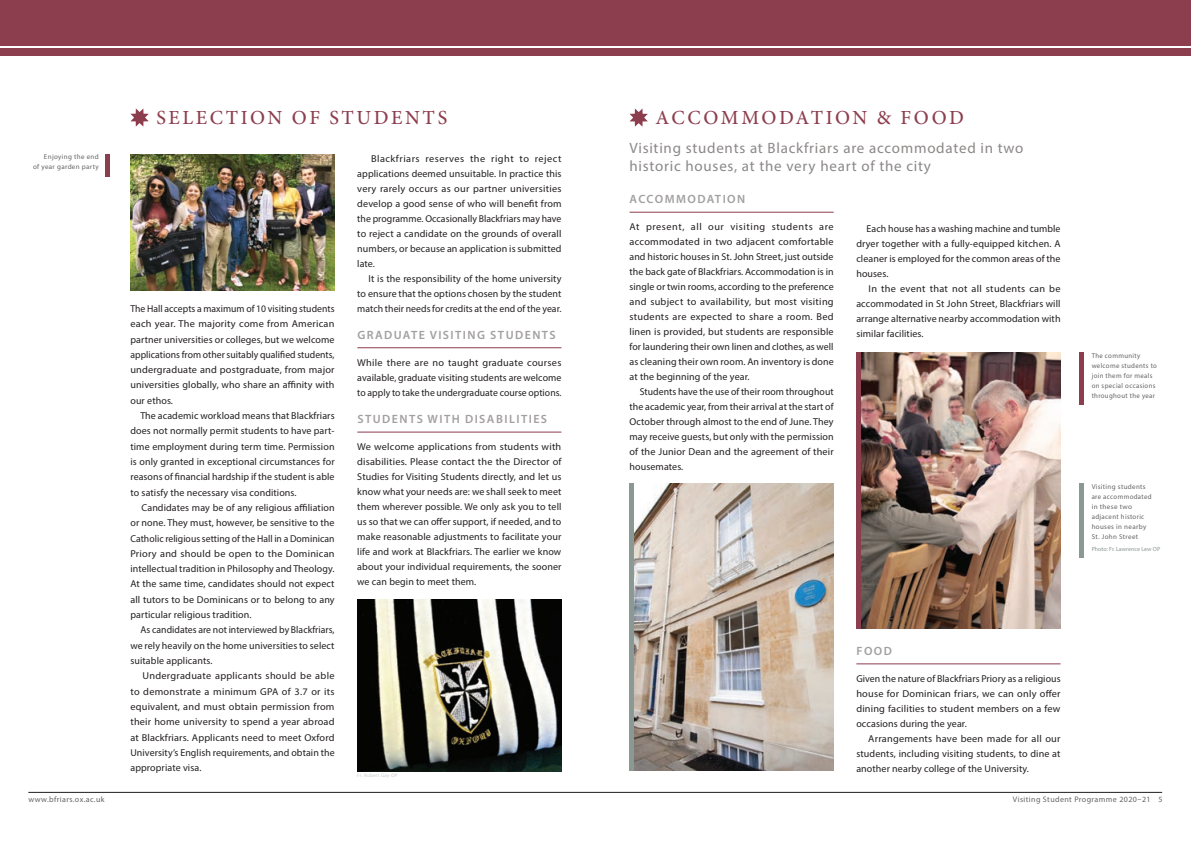
<style>
.page{position:relative;width:1191px;height:842px;background:#fff}
.page>*{position:absolute;margin:0;border:0;box-sizing:border-box;transform-origin:0 0}
.t1{font:500 20px "Minion Pro";letter-spacing:.13em;color:#8d3e4e}
.t2{font:15px/18px "Myriad Pro";letter-spacing:.05em;color:#8c8888}
.t3{font:600 12px "Myriad Pro";letter-spacing:.12em;color:#a29f9f}
.t4{font:10px/15px "Myriad Pro";letter-spacing:.01em;color:#231f20;text-align:justify}
.t5{font:8px "Myriad Pro";letter-spacing:.05em;color:#636366}
.t6{font:7px/10px "Myriad Pro";letter-spacing:.05em;color:#636366}
.t7{font:6px "Myriad Pro";color:#8a9993}
.t8{font:5px "Myriad Pro";letter-spacing:.05em;color:#c7c8ca}
</style>
<div class="page">
<hr style="left:357px;top:348px;width:204px;height:1px;background:#8d3e4e">
<hr style="left:357px;top:432px;width:204px;height:1px;background:#8d3e4e">
<img style="left:130px;top:154px;width:204px;height:136px">
<img style="left:357px;top:599px;width:204px;height:172px">
<div style="left:0;top:0;width:609px;height:45px;background:#8d3e4e"></div>
<div style="left:0;top:48px;width:609px;height:8px;background:#8d3e4e"></div>
<svg style="left:130px;top:108px;width:19px;height:19px"></svg>
<hr style="left:28px;top:792px;width:1134px;height:1px;background:#231f20">
<div style="left:582px;top:0;width:609px;height:45px;background:#8d3e4e"></div>
<div style="left:581px;top:48px;width:610px;height:8px;background:#8d3e4e"></div>
<svg style="left:629px;top:108px;width:19px;height:19px"></svg>
<hr style="left:629px;top:212px;width:204px;height:1px;background:#8d3e4e">
<div style="left:1079px;top:483px;width:5px;height:75px;background:#8a9993"></div>
<img style="left:860px;top:352px;width:200px;height:276px">
<hr style="left:856px;top:352px;width:4px;height:276px;background:#8d3e4e">
<div style="left:1079px;top:352px;width:5px;height:53px;background:#8d3e4e"></div>
<hr style="left:856px;top:664px;width:204px;height:1px;background:#8d3e4e">
<img style="left:634px;top:483px;width:199px;height:287px">
<div style="left:629px;top:483px;width:5px;height:287px;background:#8a9993"></div>
<hr style="left:106px;top:154px;width:4px;height:22px;background:#8d3e4e">
<p class="t6" style="left:33px;top:152px;width:67px;text-align:right">Enjoying the end<br>of year garden party</p>
<p class="t5" style="left:28px;top:795px;width:78px">www.bfriars.ox.ac.uk</p>
<h1 class="t1" style="left:156px;top:105px;width:292px">SELECTION OF STUDENTS</h1>
<p class="t4" style="left:130px;top:301px;width:206px;line-height:15.3px">The Hall accepts a maximum of 10 visiting students each year. The majority come from American partner universities or colleges, but we welcome applications from other suitably qualified students, undergraduate and postgraduate, from major universities globally, who share an affinity with our ethos.</p>
<p class="t4" style="left:130px;top:408px;width:206px;line-height:15.3px;text-indent:10px">The academic workload means that Blackfriars does not normally permit students to have part&shy;time employment during term time. Permission is only granted in exceptional circumstances for reasons of financial hardship if the student is able to satisfy the necessary visa conditions.</p>
<p class="t4" style="left:130px;top:500px;width:206px;line-height:15.3px;text-indent:11px">Candidates may be of any religious affiliation or none. They must, however, be sensitive to the Catholic religious setting of the Hall in a Dominican Priory and should be open to the Dominican intellectual tradition in Philosophy and Theology.<br>At the same time, candidates should not expect all tutors to be Dominicans or to belong to any particular religious tradition.</p>
<p class="t4" style="left:130px;top:622px;width:206px;line-height:15.3px;text-indent:10px">As candidates are not interviewed by Blackfriars, we rely heavily on the home universities to select suitable applicants.</p>
<p class="t4" style="left:130px;top:668px;width:206px;line-height:15.3px;text-indent:12px">Undergraduate applicants should be able to demonstrate a minimum GPA of 3.7 or its equivalent, and must obtain permission from their home university to spend a year abroad at Blackfriars. Applicants need to meet Oxford University’s English requirements, and obtain the appropriate visa.</p>
<p class="t4" style="left:357px;top:150px;width:206px;text-indent:14px">Blackfriars reserves the right to reject applications deemed unsuitable. In practice this very rarely occurs as our partner universities develop a good sense of who will benefit from the programme. Occasionally Blackfriars may have to reject a candidate on the grounds of overall numbers, or because an application is submitted late.</p>
<p class="t4" style="left:357px;top:270px;width:206px;text-indent:11px">It is the responsibility of the home university to ensure that the options chosen by the student match their needs for credits at the end of the year.</p>
<p class="t3" style="left:357px;top:327px;width:200px">GRADUATE VISITING STUDENTS</p>
<p class="t4" style="left:357px;top:355px;width:206px">While there are no taught graduate courses available, graduate visiting students are welcome to apply to take the undergraduate course options.</p>
<p class="t3" style="left:357px;top:411px;width:191px">STUDENTS WITH DISABILITIES</p>
<p class="t4" style="left:357px;top:439px;width:206px">We welcome applications from students with disabilities. Please contact the the Director of Studies for Visiting Students directly, and let us know what your needs are: we shall seek to meet them wherever possible. We only ask you to tell us so that we can offer support, if needed, and to make reasonable adjustments to facilitate your life and work at Blackfriars. The earlier we know about your individual requirements, the sooner we can begin to meet them.</p>
<p class="t8" style="left:357px;top:772px;width:42px">Fr. Robert Gay OP</p>
<h1 class="t1" style="left:655px;top:105px;width:310px">ACCOMMODATION &amp; FOOD</h1>
<h2 class="t2" style="left:629px;top:139px;width:395px">Visiting students at Blackfriars are accommodated in two historic houses, at the very heart of the city</h2>
<p class="t3" style="left:629px;top:191px;width:117px">ACCOMMODATION</p>
<p class="t4" style="left:629px;top:219px;width:206px">At present, all our visiting students are accommodated in two adjacent comfortable and historic houses in St. John Street, just outside the back gate of Blackfriars. Accommodation is in single or twin rooms, according to the preference and subject to availability, but most visiting students are expected to share a room. Bed linen is provided, but students are responsible for laundering their own linen and clothes, as well as cleaning their own room. An inventory is done at the beginning of the year.</p>
<p class="t4" style="left:629px;top:384px;width:206px;text-indent:10px">Students have the use of their room throughout the academic year, from their arrival at the start of October through almost to the end of June. They may receive guests, but only with the permission of the Junior Dean and the agreement of their housemates.</p>
<p class="t4" style="left:856px;top:221px;width:206px;text-indent:10px">Each house has a washing machine and tumble dryer together with a fully-equipped kitchen. A cleaner is employed for the common areas of the houses.</p>
<p class="t4" style="left:856px;top:281px;width:206px;text-indent:12px">In the event that not all students can be accommodated in St John Street, Blackfriars will arrange alternative nearby accommodation with similar facilities.</p>
<p class="t6" style="left:1091px;top:350px;width:67px">The community welcome students to join them for meals on special occasions throughout the year</p>
<p class="t6" style="left:1091px;top:481px;width:61px">Visiting students are accommodated in these two adjacent historic houses in nearby<br>St. John Street</p>
<p class="t7" style="left:1091px;top:545px;width:70px">Photo: Fr. Lawrence Lew OP</p>
<p class="t3" style="left:856px;top:643px;width:37px">FOOD</p>
<p class="t4" style="left:856px;top:670px;width:206px">Given the nature of Blackfriars Priory as a religious house for Dominican friars, we can only offer dining facilities to student members on a few occasions during the year.</p>
<p class="t4" style="left:856px;top:730px;width:206px;text-indent:12px">Arrangements have been made for all our students, including visiting students, to dine at another nearby college of the University.</p>
<p class="t5" style="left:1013px;top:795px;width:139px">Visiting Student Programme 2020–21</p>
<p class="t5" style="left:1158px;top:795px;width:6px">5</p>
</div>
